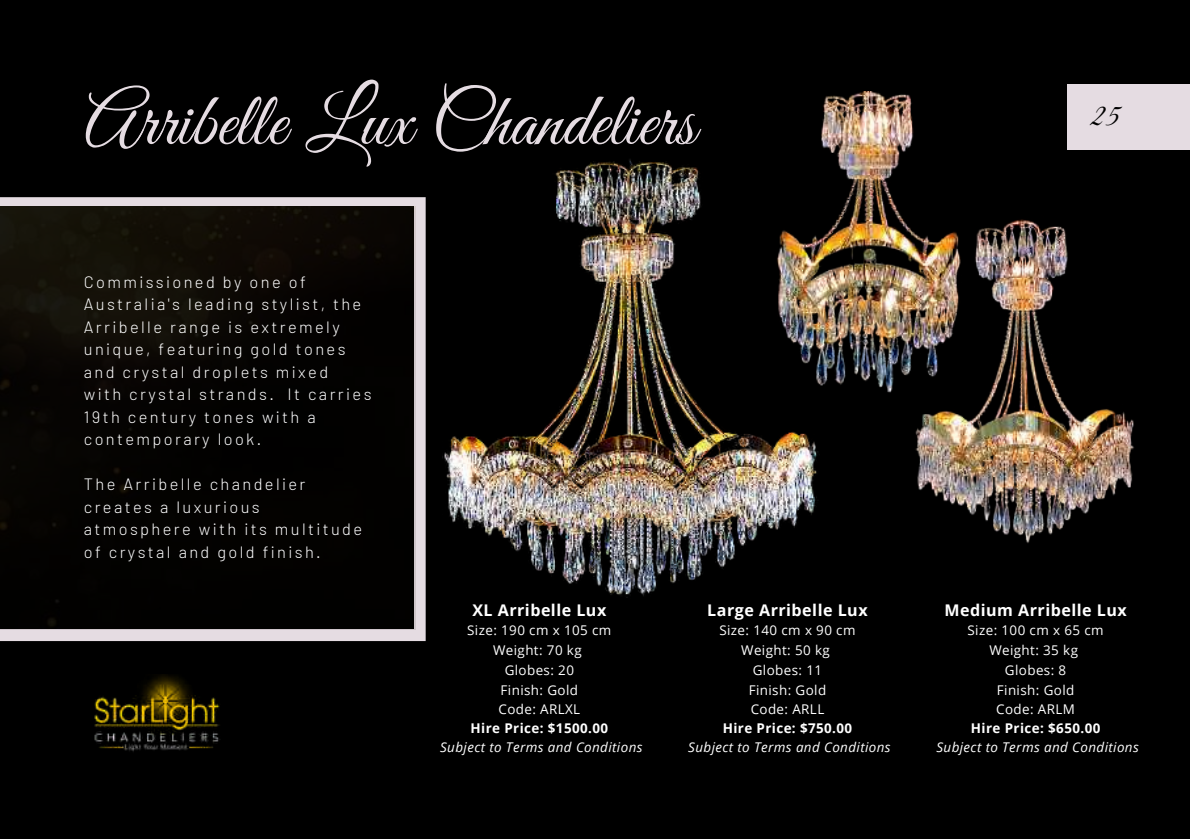
<style>
.page{position:relative;width:1190px;height:839px;background:#fff}
.page>*{position:absolute;margin:0;border:0;box-sizing:border-box;transform-origin:0 0}
.t1{font:75.8px "Great Vibes";color:#e5dce2}
.t2{font:32px "Great Vibes";color:#000}
.t3{font:300 16.4px/22.4px "Barlow";letter-spacing:.145em;color:#fff}
.t4{font:700 16px "Open Sans";letter-spacing:.03em;color:#fff}
.t5{font:13.4px/19.8px "Open Sans";letter-spacing:.03em;color:#fff;text-align:center}
.t6{font:italic 13.4px "Open Sans";letter-spacing:.03em;color:#fff}
.t7{font:700 13.4px "Open Sans";letter-spacing:.03em;color:#fff}
</style>
<div class="page">
<div style="left:0;top:0;width:1190px;height:838px;background:#000"></div>
<img style="left:94px;top:674px;width:126px;height:78px">
<svg style="left:0;top:197px;width:426px;height:444px;background:#dfd7dc"></svg>
<img style="left:0;top:206px;width:415px;height:423px">
<img style="left:444px;top:159px;width:374px;height:439px">
<img style="left:765px;top:92px;width:149px;height:307px">
<img style="left:908px;top:215px;width:226px;height:328px">
<div style="left:1067px;top:84px;width:123px;height:66px;background:#e5dce2"></div>
<h1 class="t1" style="left:84px;top:79px;width:613px">Arribelle Lux Chandeliers</h1>
<p class="t3" style="left:84px;top:270px;width:289px">Commissioned by one of<br>Australia's leading stylist, the<br>Arribelle range is extremely unique, featuring gold tones and crystal droplets mixed<br>with crystal strands. It carries<br>19th century tones with a contemporary look.</p>
<p class="t3" style="left:84px;top:472px;width:280px">The Arribelle chandelier creates a luxurious atmosphere with its multitude of crystal and gold finish.</p>
<p class="t4" style="left:472px;top:598px;width:135px">XL Arribelle Lux</p>
<p class="t5" style="left:467px;top:619px;width:146px">Size: 190 cm x 105 cm<br>Weight: 70 kg<br>Globes: 20<br>Finish: Gold<br>Code: ARLXL</p>
<p class="t7" style="left:471px;top:718px;width:139px">Hire Price: $1500.00</p>
<p class="t6" style="left:440px;top:737px;width:204px">Subject to Terms and Conditions</p>
<p class="t4" style="left:707px;top:598px;width:162px">Large Arribelle Lux</p>
<p class="t5" style="left:719px;top:619px;width:138px">Size: 140 cm x 90 cm<br>Weight: 50 kg<br>Globes: 11<br>Finish: Gold<br>Code: ARLL</p>
<p class="t7" style="left:723px;top:718px;width:131px">Hire Price: $750.00</p>
<p class="t6" style="left:688px;top:737px;width:204px">Subject to Terms and Conditions</p>
<h2 class="t2" style="left:1090px;top:98px;width:32px">25</h2>
<p class="t4" style="left:944px;top:598px;width:184px">Medium Arribelle Lux</p>
<p class="t5" style="left:967px;top:619px;width:138px">Size: 100 cm x 65 cm<br>Weight: 35 kg<br>Globes: 8<br>Finish: Gold<br>Code: ARLM</p>
<p class="t7" style="left:971px;top:718px;width:131px">Hire Price: $650.00</p>
<p class="t6" style="left:936px;top:737px;width:204px">Subject to Terms and Conditions</p>
</div>
